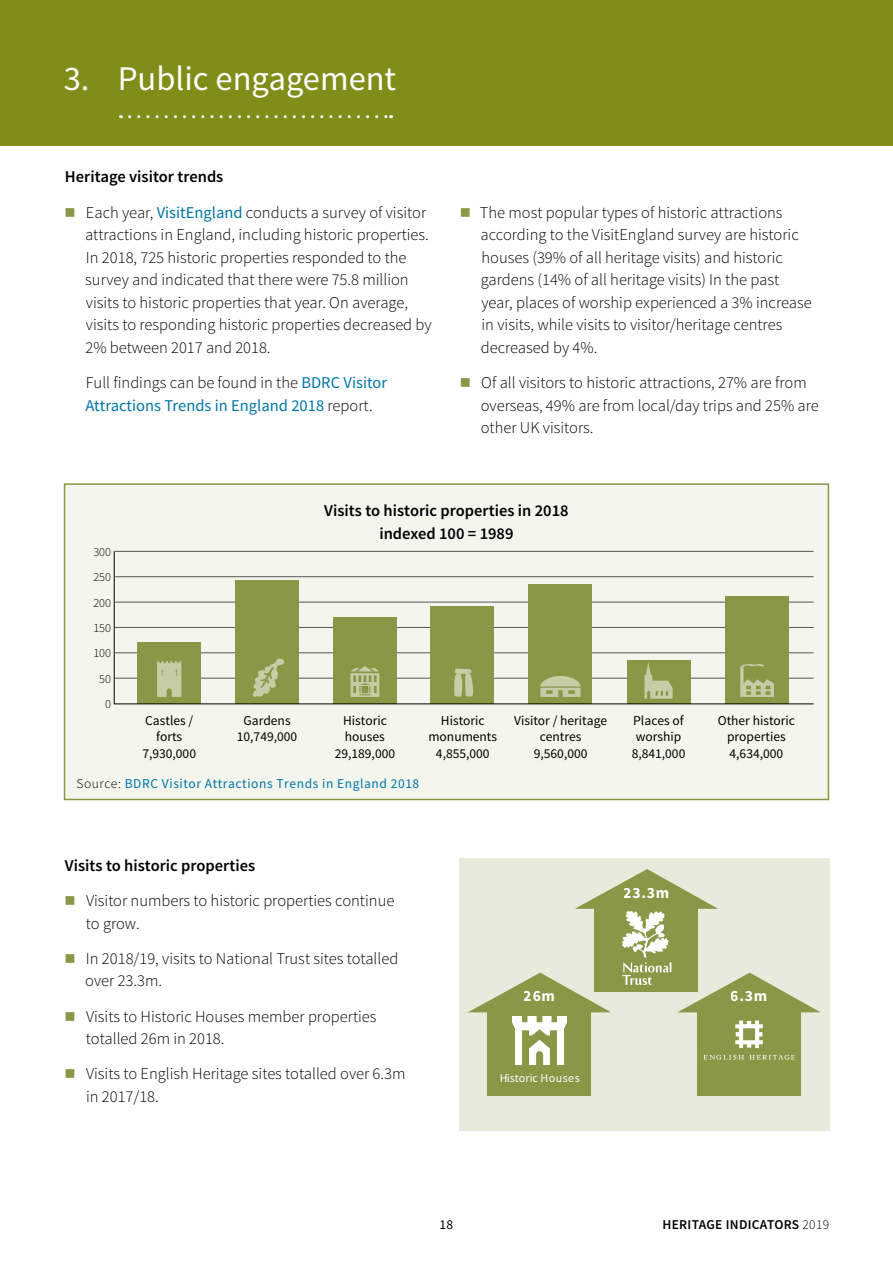
<style>
.page{position:relative;width:893px;height:1263px;background:#fff}
.page>*{position:absolute;margin:0;border:0;box-sizing:border-box;transform-origin:0 0}
.Top_Header{font:34.5px "Source Sans Pro";color:#fff}
.Overview_Para_Body{font:300 16.5px/22.5px "Source Sans Pro";color:#000}
.Overview_Para_Headin{font:600 16.5px "Source Sans Pro";color:#000}
.t1{font:16.5px "Source Sans Pro";color:#0075a7}
.t2{font:700 15.6px "Source Sans Pro";letter-spacing:.04em;color:#fff}
.Table_text{font:13.5px/16.5px "Source Sans Pro";color:#000;text-align:center}
.Table_text-2{font:13.5px "Source Sans Pro";letter-spacing:.04em;color:#0075a7}
.t3{font:600 13.5px "Source Sans Pro";letter-spacing:.02em;color:#000}
.Table_text-3{font:300 12.3px "Source Sans Pro";letter-spacing:-.005em;color:#000}
.t4{font:12px "Source Sans Pro";color:#fff}
.s1{font-weight:400;color:#0075a7}
.s2{font-weight:300;color:#000}
.s3{font-weight:300}
</style>
<div class="page">
<div style="left:459px;top:858px;width:370px;height:273px;background:#e8ebdc"></div>
<div style="left:64px;top:483px;width:765px;height:317px;background:#f4f5ed;border:2px solid #899746"></div>
<hr style="left:114px;top:551px;width:1px;height:153px;background:#000">
<div style="left:0;top:0;width:893px;height:145px;background:#828c19"></div>
<hr style="left:114px;top:678px;width:700px;height:1px;background:#565655">
<hr style="left:114px;top:551px;width:700px;height:1px;background:#565655">
<hr style="left:114px;top:576px;width:700px;height:1px;background:#565655">
<hr style="left:114px;top:602px;width:700px;height:1px;background:#565655">
<hr style="left:114px;top:627px;width:700px;height:1px;background:#565655">
<hr style="left:114px;top:652px;width:700px;height:1px;background:#565655">
<div style="left:137px;top:642px;width:64px;height:62px;background:#899746"></div>
<div style="left:235px;top:580px;width:64px;height:124px;background:#899746"></div>
<div style="left:333px;top:617px;width:64px;height:87px;background:#899746"></div>
<div style="left:431px;top:606px;width:63px;height:98px;background:#899746"></div>
<div style="left:528px;top:584px;width:64px;height:120px;background:#899746"></div>
<div style="left:627px;top:661px;width:63px;height:43px;background:#899746"></div>
<div style="left:725px;top:597px;width:64px;height:107px;background:#899746"></div>
<hr style="left:114px;top:703px;width:700px;height:1px;background:#000">
<svg style="left:157px;top:661px;width:24px;height:36px"></svg>
<svg style="left:644px;top:662px;width:29px;height:37px"></svg>
<svg style="left:253px;top:658px;width:31px;height:39px"></svg>
<svg style="left:454px;top:668px;width:19px;height:29px"></svg>
<svg style="left:351px;top:666px;width:28px;height:31px"></svg>
<svg style="left:740px;top:664px;width:34px;height:33px"></svg>
<svg style="left:540px;top:676px;width:41px;height:21px"></svg>
<div style="left:595px;top:903px;width:103px;height:89px;background:#899746"></div>
<svg style="left:575px;top:869px;width:143px;height:40px"></svg>
<img style="left:622px;top:911px;width:50px;height:73px">
<div style="left:488px;top:1007px;width:103px;height:88px;background:#899746"></div>
<svg style="left:468px;top:973px;width:142px;height:39px"></svg>
<img style="left:512px;top:1016px;width:55px;height:49px">
<div style="left:697px;top:1007px;width:104px;height:88px;background:#899746"></div>
<svg style="left:678px;top:973px;width:142px;height:39px"></svg>
<svg style="left:703px;top:1055px;width:92px;height:4px"></svg>
<svg style="left:735px;top:1020px;width:28px;height:28px"></svg>
<svg style="left:130px;top:115px;width:262px;height:3px"></svg>
<p class="Top_Header" style="left:64px;top:57px;width:334px">3. Public engagement</p>
<p class="Overview_Para_Headin" style="left:65px;top:167px;width:160px">Heritage visitor trends</p>
<p class="Overview_Para_Body" style="left:85px;top:201px;width:348px">Each year, <span class="s1">VisitEngland</span> conducts a survey of visitor attractions in England, including historic properties.<br>In 2018, 725 historic properties responded to the survey and indicated that there were 75.8 million visits to historic properties that year. On average, visits to responding historic properties decreased by 2% between 2017 and 2018.</p>
<p class="Overview_Para_Body" style="left:86px;top:371px;width:303px">Full findings can be found in the <span class="s1">BDRC Visitor</span></p>
<p class="t1" style="left:85px;top:395px;width:289px">Attractions Trends in England 2018 <span class="s2">report.</span></p>
<p class="Overview_Para_Body" style="left:480px;top:201px;width:333px">The most popular types of historic attractions according to the VisitEngland survey are historic houses (39% of all heritage visits) and historic gardens (14% of all heritage visits) In the past year, places of worship experienced a 3% increase in visits, while visits to visitor/heritage centres decreased by 4%.</p>
<p class="Overview_Para_Body" style="left:481px;top:371px;width:340px">Of all visitors to historic attractions, 27% are from overseas, 49% are from local/day trips and 25% are other UK visitors.</p>
<p class="Table_text-3" style="left:93px;top:544px;width:19px">300</p>
<p class="Table_text-3" style="left:93px;top:570px;width:19px">250</p>
<p class="Table_text-3" style="left:93px;top:595px;width:19px">200</p>
<p class="Table_text-3" style="left:93px;top:620px;width:19px">150</p>
<p class="Table_text-3" style="left:93px;top:646px;width:19px">100</p>
<p class="Table_text-3" style="left:99px;top:671px;width:13px">50</p>
<p class="Table_text-3" style="left:105px;top:696px;width:7px">0</p>
<p class="Table_text" style="left:145px;top:712px;width:50px">Castles / forts</p>
<p class="Table_text" style="left:142px;top:745px;width:55px">7,930,000</p>
<p class="Overview_Para_Headin" style="left:324px;top:500px;width:246px">Visits to historic properties in 2018</p>
<p class="Overview_Para_Headin" style="left:379px;top:523px;width:136px">indexed 100 = 1989</p>
<p class="Table_text" style="left:243px;top:712px;width:49px">Gardens</p>
<p class="Table_text" style="left:237px;top:729px;width:62px">10,749,000</p>
<p class="Table_text" style="left:343px;top:712px;width:45px;text-align:left">Historic houses</p>
<p class="Table_text" style="left:335px;top:745px;width:62px">29,189,000</p>
<p class="Table_text" style="left:428px;top:712px;width:70px">Historic monuments</p>
<p class="Table_text" style="left:436px;top:745px;width:55px">4,855,000</p>
<p class="Table_text" style="left:514px;top:712px;width:95px">Visitor / heritage centres</p>
<p class="Table_text" style="left:534px;top:745px;width:55px">9,560,000</p>
<p class="Table_text-2" style="left:77px;top:775px;width:344px"><span class="s2">Source:</span> BDRC Visitor Attractions Trends in England 2018</p>
<p class="Table_text" style="left:633px;top:712px;width:52px;text-align:left">Places of worship</p>
<p class="Table_text" style="left:632px;top:745px;width:55px">8,841,000</p>
<p class="Overview_Para_Headin" style="left:65px;top:855px;width:192px">Visits to historic properties</p>
<p class="Overview_Para_Body" style="left:86px;top:889px;width:310px">Visitor numbers to historic properties continue to grow.</p>
<p class="Overview_Para_Body" style="left:85px;top:947px;width:315px">In 2018/19, visits to National Trust sites totalled over 23.3m.</p>
<p class="Overview_Para_Body" style="left:86px;top:1005px;width:292px">Visits to Historic Houses member properties totalled 26m in 2018.</p>
<p class="Overview_Para_Body" style="left:86px;top:1063px;width:321px">Visits to English Heritage sites totalled over 6.3m in 2017/18.</p>
<p class="t2" style="left:524px;top:986px;width:33px">26m</p>
<p class="t4" style="left:499px;top:1070px;width:82px">Historic Houses</p>
<p class="t2" style="left:624px;top:883px;width:47px">23.3m</p>
<p class="Table_text" style="left:718px;top:712px;width:79px">Other historic properties</p>
<p class="Table_text" style="left:729px;top:745px;width:55px">4,634,000</p>
<p class="t2" style="left:731px;top:986px;width:38px">6.3m</p>
<p class="Table_text" style="left:440px;top:1217px;width:15px">18</p>
<p class="t3" style="left:662px;top:1216px;width:168px">HERITAGE INDICATORS <span class="s3">2019</span></p>
</div>
